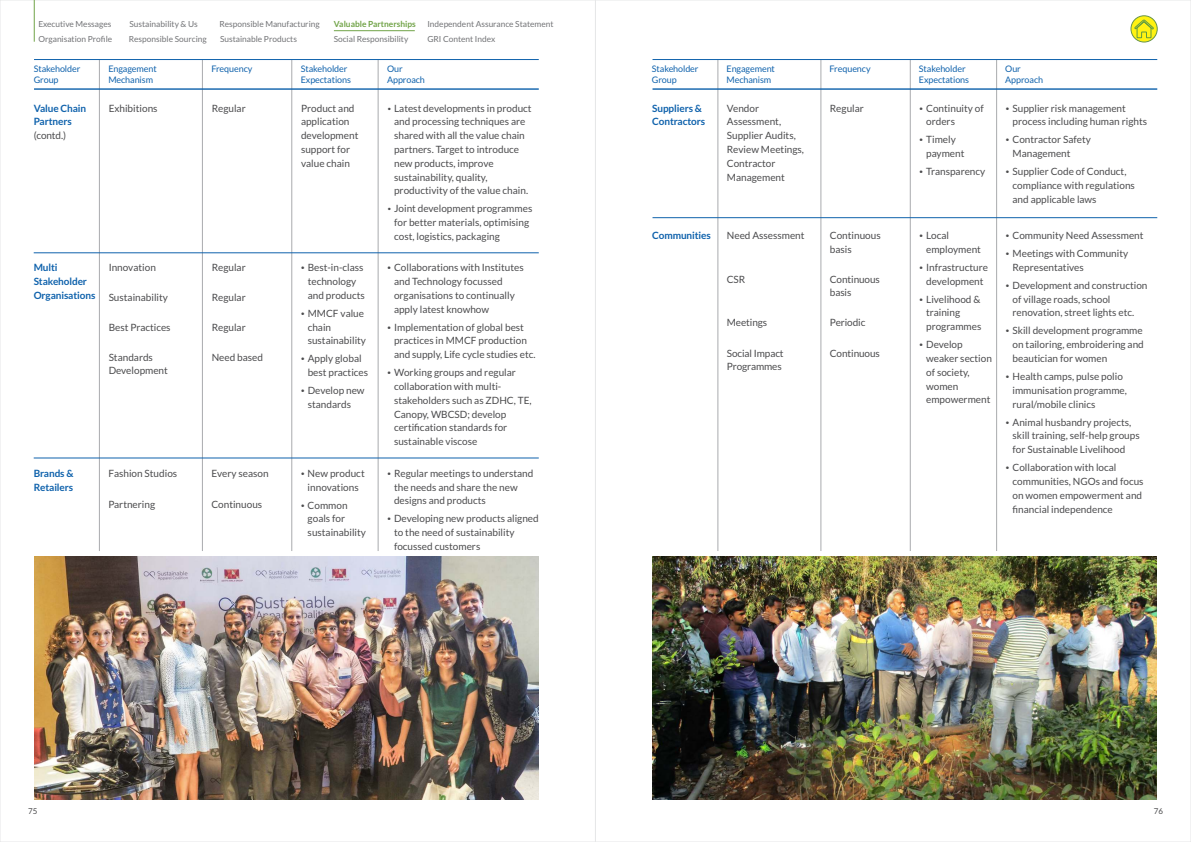
<style>
.page{position:relative;width:1191px;height:842px;background:#fff}
.page>*{position:absolute;margin:0;border:0;box-sizing:border-box;transform-origin:0 0}
.t1{font:10px/13.8px "Lato";color:#4b4b4d}
.t2{font:700 10px/13.8px "Lato";letter-spacing:-.01em;color:#0f62ac}
.t3{font:9px/10.8px "Lato";letter-spacing:-.01em;color:#0f62ac}
.t4{font:8.4px/14.5px "Lato";color:#727376}
.t5{font:700 8.4px "Lato";color:#71a348}
.t6{font:8px "Lato";color:#4b4b4d}
</style>
<div class="page">
<img style="left:34px;top:557px;width:505px;height:242px">
<hr style="left:202px;top:60px;width:1px;height:491px;background:#a9abae">
<hr style="left:99px;top:60px;width:1px;height:491px;background:#a9abae">
<hr style="left:291px;top:60px;width:1px;height:491px;background:#a9abae">
<hr style="left:378px;top:60px;width:1px;height:491px;background:#a9abae">
<hr style="left:34px;top:59px;width:505px;height:1px;background:#0f62ac">
<hr style="left:34px;top:88px;width:505px;height:2px;background:#0f62ac">
<hr style="left:34px;top:252px;width:505px;height:1px;background:#0f62ac">
<img style="left:652px;top:557px;width:505px;height:242px">
<hr style="left:820px;top:60px;width:1px;height:491px;background:#a9abae">
<hr style="left:717px;top:60px;width:1px;height:491px;background:#a9abae">
<hr style="left:910px;top:60px;width:1px;height:491px;background:#a9abae">
<hr style="left:996px;top:60px;width:1px;height:491px;background:#a9abae">
<hr style="left:652px;top:59px;width:505px;height:1px;background:#0f62ac">
<hr style="left:652px;top:88px;width:505px;height:2px;background:#0f62ac">
<hr style="left:652px;top:217px;width:505px;height:1px;background:#0f62ac">
<hr style="left:34px;top:458px;width:505px;height:1px;background:#0f62ac">
<svg style="left:1130px;top:15px;width:27px;height:27px"></svg>
<svg style="left:1134px;top:19px;width:20px;height:20px"></svg>
<hr style="left:34px;top:0;width:1px;height:42px;background:#71a348">
<hr style="left:334px;top:30px;width:81px;height:1px;background:#71a348">
<p class="t4" style="left:38px;top:17px;width:74px">Executive Messages</p>
<p class="t4" style="left:129px;top:17px;width:79px">Sustainability &amp; Us<br>Responsible Sourcing</p>
<p class="t5" style="left:334px;top:20px;width:84px">Valuable Partnerships</p>
<p class="t4" style="left:219px;top:17px;width:102px">Responsible Manufacturing<br>Sustainable Products</p>
<p class="t4" style="left:427px;top:17px;width:128px">Independent Assurance Statement<br>GRI Content Index</p>
<p class="t4" style="left:334px;top:32px;width:76px">Social Responsibility</p>
<p class="t4" style="left:38px;top:32px;width:75px">Organisation Profile</p>
<p class="t3" style="left:34px;top:64px;width:48px">Stakeholder<br>Group</p>
<p class="t3" style="left:108px;top:64px;width:50px">Engagement<br>Mechanism</p>
<p class="t3" style="left:211px;top:64px;width:43px">Frequency</p>
<p class="t3" style="left:301px;top:64px;width:52px">Stakeholder<br>Expectations</p>
<p class="t3" style="left:387px;top:64px;width:39px">Our<br>Approach</p>
<p class="t3" style="left:652px;top:64px;width:48px">Stakeholder<br>Group</p>
<p class="t3" style="left:726px;top:64px;width:50px">Engagement<br>Mechanism</p>
<p class="t3" style="left:829px;top:64px;width:43px">Frequency</p>
<p class="t3" style="left:919px;top:64px;width:52px">Stakeholder<br>Expectations</p>
<p class="t3" style="left:1005px;top:64px;width:39px">Our<br>Approach</p>
<p class="t2" style="left:34px;top:102px;width:54px">Value Chain<br>Partners</p>
<p class="t1" style="left:34px;top:129px;width:34px">(contd.)</p>
<p class="t1" style="left:109px;top:102px;width:50px">Exhibitions</p>
<p class="t1" style="left:212px;top:102px;width:36px">Regular</p>
<p class="t1" style="left:301px;top:102px;width:59px">Product and application development support for value chain</p>
<p class="t2" style="left:34px;top:261px;width:63px">Multi<br>Stakeholder<br>Organisations</p>
<p class="t1" style="left:109px;top:261px;width:49px">Innovation</p>
<p class="t1" style="left:212px;top:261px;width:36px">Regular</p>
<p class="t1" style="left:308px;top:261px;width:59px">Best-in-class technology and products</p>
<p class="t1" style="left:308px;top:307px;width:60px">MMCF value chain sustainability</p>
<p class="t1" style="left:308px;top:352px;width:62px">Apply global best practices</p>
<p class="t1" style="left:308px;top:384px;width:58px">Develop new standards</p>
<p class="t1" style="left:109px;top:291px;width:61px">Sustainability</p>
<p class="t1" style="left:212px;top:291px;width:36px">Regular</p>
<p class="t1" style="left:109px;top:321px;width:63px">Best Practices</p>
<p class="t1" style="left:212px;top:321px;width:36px">Regular</p>
<p class="t1" style="left:109px;top:351px;width:61px">Standards<br>Development</p>
<p class="t1" style="left:212px;top:351px;width:53px">Need based</p>
<p class="t2" style="left:34px;top:467px;width:41px">Brands &amp;<br>Retailers</p>
<p class="t1" style="left:108px;top:467px;width:70px">Fashion Studios</p>
<p class="t1" style="left:211px;top:467px;width:59px">Every season</p>
<p class="t1" style="left:308px;top:467px;width:59px">New product innovations</p>
<p class="t1" style="left:308px;top:499px;width:60px">Common goals for sustainability</p>
<p class="t1" style="left:108px;top:498px;width:48px">Partnering</p>
<p class="t1" style="left:211px;top:498px;width:52px">Continuous</p>
<p class="t1" style="left:394px;top:102px;width:139px">Latest developments in product and processing techniques are shared with all the value chain partners. Target to introduce new products, improve sustainability, quality, productivity of the value chain.</p>
<p class="t1" style="left:394px;top:202px;width:140px">Joint development programmes for better materials, optimising cost, logistics, packaging</p>
<p class="t1" style="left:394px;top:261px;width:131px">Collaborations with Institutes and Technology focussed organisations to continually apply latest knowhow</p>
<p class="t1" style="left:394px;top:321px;width:143px">Implementation of global best practices in MMCF production and supply, Life cycle studies etc.</p>
<p class="t1" style="left:394px;top:366px;width:139px">Working groups and regular collaboration with multi&shy;stakeholders such as ZDHC, TE,<br>Canopy, WBCSD; develop certification standards for sustainable viscose</p>
<p class="t1" style="left:394px;top:467px;width:141px">Regular meetings to understand the needs and share the new designs and products</p>
<p class="t1" style="left:394px;top:512px;width:146px">Developing new products aligned to the need of sustainability focussed customers</p>
<p class="t2" style="left:652px;top:102px;width:54px">Suppliers &amp;<br>Contractors</p>
<p class="t1" style="left:727px;top:102px;width:79px">Vendor<br>Assessment,<br>Supplier Audits,<br>Review Meetings,<br>Contractor<br>Management</p>
<p class="t1" style="left:830px;top:102px;width:36px">Regular</p>
<p class="t1" style="left:926px;top:102px;width:59px">Continuity of orders</p>
<p class="t1" style="left:926px;top:133px;width:40px">Timely payment</p>
<p class="t1" style="left:926px;top:165px;width:61px">Transparency</p>
<p class="t2" style="left:652px;top:229px;width:60px">Communities</p>
<p class="t1" style="left:727px;top:229px;width:79px">Need Assessment</p>
<p class="t1" style="left:830px;top:229px;width:52px">Continuous basis</p>
<p class="t1" style="left:926px;top:229px;width:56px">Local employment</p>
<p class="t1" style="left:926px;top:261px;width:63px">Infrastructure development</p>
<p class="t1" style="left:926px;top:293px;width:57px">Livelihood &amp; training programmes</p>
<p class="t1" style="left:926px;top:338px;width:67px">Develop weaker section of society, women empowerment</p>
<p class="t1" style="left:727px;top:273px;width:20px">CSR</p>
<p class="t1" style="left:830px;top:273px;width:51px;line-height:13.2px">Continuous basis</p>
<p class="t1" style="left:727px;top:316px;width:42px">Meetings</p>
<p class="t1" style="left:830px;top:316px;width:37px">Periodic</p>
<p class="t1" style="left:727px;top:347px;width:58px;line-height:13.2px">Social Impact<br>Programmes</p>
<p class="t1" style="left:830px;top:347px;width:51px">Continuous</p>
<p class="t1" style="left:1012px;top:102px;width:136px">Supplier risk management process including human rights</p>
<p class="t1" style="left:1012px;top:133px;width:80px">Contractor Safety<br>Management</p>
<p class="t1" style="left:1012px;top:165px;width:124px">Supplier Code of Conduct, compliance with regulations and applicable laws</p>
<p class="t1" style="left:1012px;top:227px;width:132px;line-height:18px">Community Need Assessment<br>Meetings with Community</p>
<p class="t1" style="left:1012px;top:259px;width:136px;line-height:18px">Representatives<br>Development and construction</p>
<p class="t1" style="left:1012px;top:293px;width:123px">of village roads, school renovation, street lights etc.</p>
<p class="t1" style="left:1012px;top:324px;width:133px;text-align:justify">Skill development programme on tailoring, embroidering and beautician for women</p>
<p class="t1" style="left:1012px;top:370px;width:116px">Health camps, pulse polio immunisation programme, rural/mobile clinics</p>
<p class="t1" style="left:1012px;top:416px;width:129px">Animal husbandry projects, skill training, self-help groups for Sustainable Livelihood</p>
<p class="t1" style="left:1012px;top:461px;width:133px">Collaboration with local communities, NGOs and focus on women empowerment and financial independence</p>
<p class="t6" style="left:28px;top:807px;width:11px">75</p>
<p class="t6" style="left:1153px;top:807px;width:11px">76</p>
</div>
